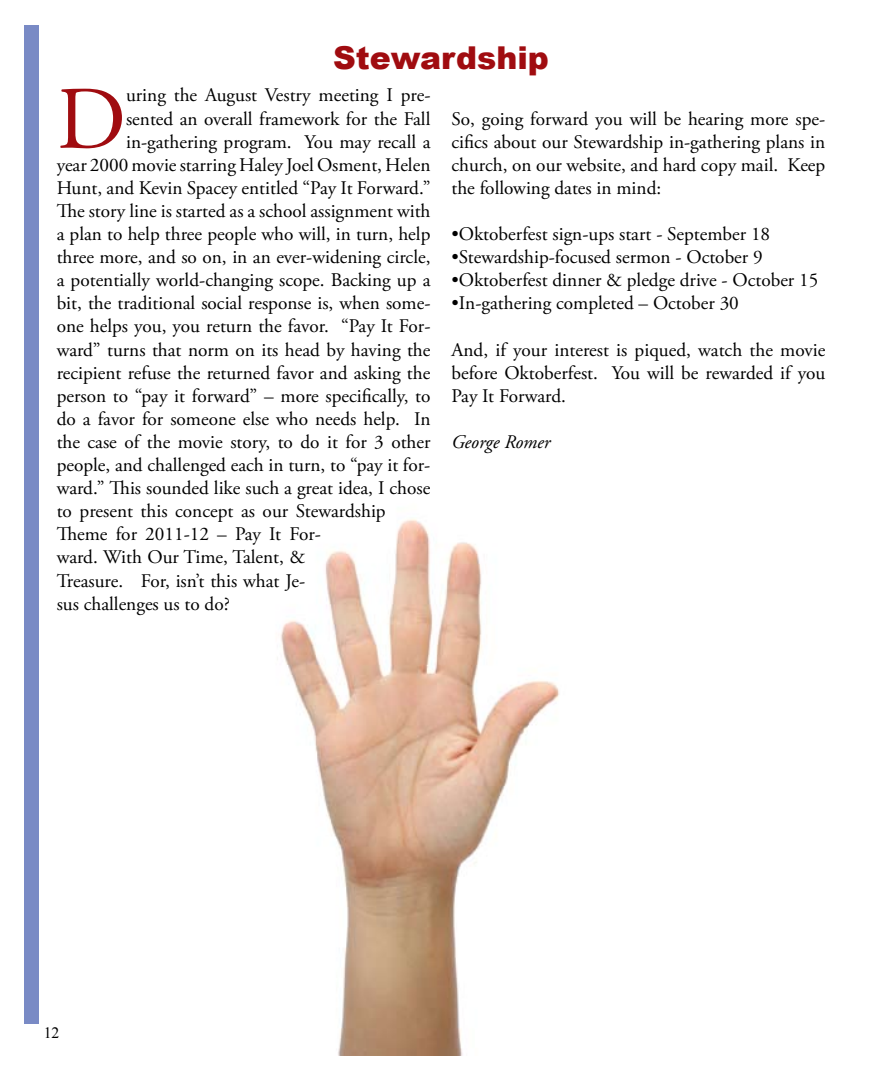
<style>
.page{position:relative;width:882px;height:1071px;background:#fff}
.page>*{position:absolute;margin:0;border:0;box-sizing:border-box;transform-origin:0 0}
.t1{font:88.9px "Adobe Garamond Pro";color:#a00c10}
.t2{font:900 31.5px "Arial";color:#a00c10}
.t3{font:19.25px/23.1px "Adobe Garamond Pro";color:#000;text-align:justify}
.t4{font:19.25px "Adobe Garamond Pro";letter-spacing:-.025em;color:#000}
.t5{font:italic 19.25px "Adobe Garamond Pro";color:#000}
.t6{font:15.75px "Times New Roman";color:#000}
</style>
<div class="page">
<img style="left:280px;top:519px;width:280px;height:536px">
<div style="left:24px;top:25px;width:14px;height:999px;background:#798ac5"></div>
<h2 class="t2" style="left:333px;top:35px;width:217px">Stewardship</h2>
<h1 class="t1" style="left:57px;top:66px;width:71px">D</h1>
<p class="t3" style="left:126px;top:84px;width:306px">uring the August Vestry meeting I pre-</p>
<p class="t3" style="left:126px;top:108px;width:306px">sented an overall framework for the Fall</p>
<p class="t3" style="left:126px;top:131px;width:306px">in-gathering program. You may recall a</p>
<p class="t3" style="left:57px;top:154px;width:375px">year 2000 movie starring Haley Joel Osment, Helen</p>
<p class="t4" style="left:57px;top:176px;width:375px">Hunt, and Kevin Spacey entitled “Pay It Forward.”</p>
<p class="t3" style="left:57px;top:200px;width:375px">The story line is started as a school assignment with</p>
<p class="t3" style="left:57px;top:223px;width:375px">a plan to help three people who will, in turn, help</p>
<p class="t3" style="left:57px;top:246px;width:375px">three more, and so on, in an ever-widening circle,</p>
<p class="t3" style="left:57px;top:269px;width:375px">a potentially world-changing scope. Backing up a</p>
<p class="t3" style="left:57px;top:292px;width:375px">bit, the traditional social response is, when some-</p>
<p class="t3" style="left:57px;top:315px;width:375px">one helps you, you return the favor. “Pay It For-</p>
<p class="t3" style="left:57px;top:339px;width:375px">ward” turns that norm on its head by having the</p>
<p class="t3" style="left:57px;top:362px;width:375px">recipient refuse the returned favor and asking the</p>
<p class="t3" style="left:57px;top:385px;width:375px">person to “pay it forward” – more specifically, to</p>
<p class="t3" style="left:57px;top:408px;width:375px">do a favor for someone else who needs help. In</p>
<p class="t3" style="left:57px;top:431px;width:375px">the case of the movie story, to do it for 3 other</p>
<p class="t3" style="left:57px;top:454px;width:375px">people, and challenged each in turn, to “pay it for-</p>
<p class="t3" style="left:57px;top:477px;width:375px">ward.” This sounded like such a great idea, I chose</p>
<p class="t3" style="left:57px;top:500px;width:331px">to present this concept as our Stewardship</p>
<p class="t3" style="left:57px;top:523px;width:266px">Theme for 2011-12 – Pay It For-</p>
<p class="t3" style="left:57px;top:546px;width:250px">ward. With Our Time, Talent, &amp;</p>
<p class="t3" style="left:57px;top:570px;width:250px">Treasure. For, isn’t this what Je-</p>
<p class="t3" style="left:57px;top:593px;width:175px">sus challenges us to do?</p>
<p class="t3" style="left:451px;top:108px;width:375px">So, going forward you will be hearing more spe&shy;cifics about our Stewardship in-gathering plans in church, on our website, and hard copy mail. Keep the following dates in mind:</p>
<p class="t3" style="left:451px;top:223px;width:320px">•Oktoberfest sign-ups start - September 18</p>
<p class="t3" style="left:451px;top:246px;width:313px">•Stewardship-focused sermon - October 9</p>
<p class="t3" style="left:451px;top:269px;width:368px">•Oktoberfest dinner &amp; pledge drive - October 15</p>
<p class="t3" style="left:451px;top:292px;width:289px">•In-gathering completed – October 30</p>
<p class="t3" style="left:451px;top:339px;width:375px">And, if your interest is piqued, watch the movie before Oktoberfest. You will be rewarded if you Pay It Forward.</p>
<p class="t5" style="left:451px;top:430px;width:100px">George Romer</p>
<p class="t6" style="left:44px;top:1022px;width:17px">12</p>
</div>
